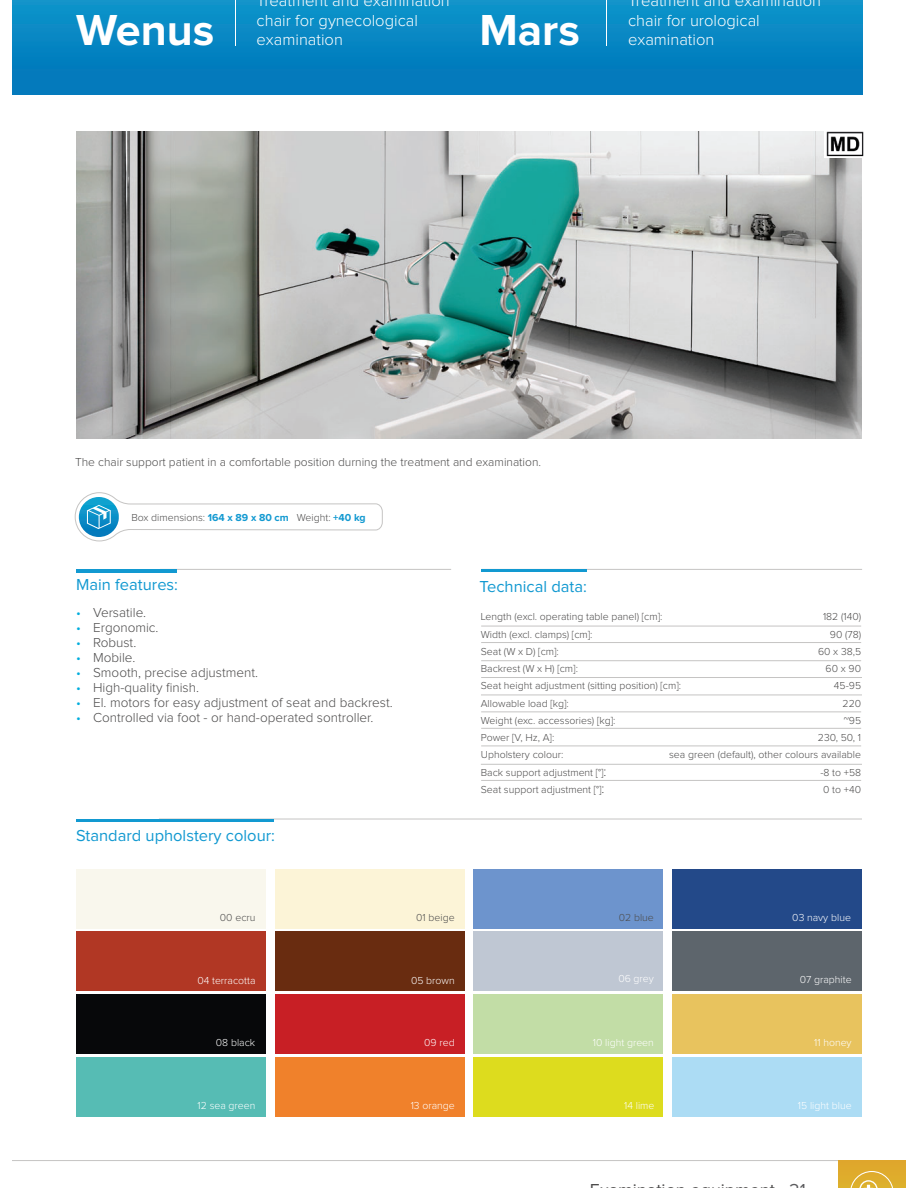
<style>
.page{position:relative;width:918px;height:1188px;background:#fff}
.page>*{position:absolute;margin:0;border:0;box-sizing:border-box;transform-origin:0 0}
.t1{font:700 45px "Proxima Nova";color:#fff}
.t2{font:300 16.5px/19.8px "Proxima Nova";color:#fff}
.t3{font:16.5px "Proxima Nova";color:#1299d1}
.t4{font:300 13.5px "Proxima Nova";color:#4d4c4c}
.t5{font:300 12px "Proxima Nova";color:#4d4c4c}
.t6{font:300 10.5px/17.2px "Proxima Nova";color:#4d4c4c}
.t7{font:300 10.5px "Proxima Nova";color:#fff}
.s1{font-weight:700;color:#1299d1}
.s2{color:#00addd}
.s3{font-size:13.5px}
</style>
<div class="page">
<div style="left:13px;top:0;width:850px;height:95px;background:linear-gradient(to bottom,#0d94ca,#0075b9)"></div>
<hr style="left:13px;top:1160px;width:892px;height:1px;background:#c5c4c3">
<div style="left:839px;top:1160px;width:66px;height:28px;background:#dfa92c"></div>
<svg style="left:850px;top:1171px;width:43px;height:17px"></svg>
<img style="left:76px;top:132px;width:786px;height:307px">
<hr style="left:235px;top:15px;width:1px;height:30px;background:#fff">
<hr style="left:606px;top:15px;width:1px;height:30px;background:#fff">
<hr style="left:235px;top:0;width:1px;height:38px;background:#fff">
<hr style="left:606px;top:0;width:1px;height:38px;background:#fff">
<hr style="left:160px;top:569px;width:291px;height:1px;background:#c5c4c3">
<hr style="left:76px;top:569px;width:101px;height:3px;background:#1299d1">
<hr style="left:481px;top:626px;width:380px;height:1px;background:#c5c4c3">
<hr style="left:481px;top:642px;width:380px;height:1px;background:#c5c4c3">
<hr style="left:481px;top:660px;width:380px;height:1px;background:#c5c4c3">
<hr style="left:481px;top:712px;width:380px;height:1px;background:#c5c4c3">
<hr style="left:481px;top:728px;width:380px;height:1px;background:#c5c4c3">
<hr style="left:481px;top:746px;width:380px;height:1px;background:#c5c4c3">
<hr style="left:481px;top:780px;width:380px;height:1px;background:#c5c4c3">
<hr style="left:481px;top:677px;width:381px;height:1px;background:#c5c4c3">
<hr style="left:481px;top:695px;width:381px;height:1px;background:#c5c4c3">
<hr style="left:482px;top:569px;width:380px;height:1px;background:#c5c4c3">
<hr style="left:481px;top:764px;width:381px;height:1px;background:#c5c4c3">
<svg style="left:75px;top:492px;width:308px;height:49px"></svg>
<hr style="left:481px;top:569px;width:105px;height:3px;background:#1299d1">
<hr style="left:159px;top:819px;width:703px;height:1px;background:#c5c4c3">
<hr style="left:76px;top:819px;width:198px;height:3px;background:#1299d1">
<div style="left:76px;top:869px;width:190px;height:59px;background:#f9f7ed"></div>
<div style="left:275px;top:869px;width:190px;height:59px;background:#fcf4d7"></div>
<div style="left:473px;top:869px;width:190px;height:59px;background:#6d94cd"></div>
<div style="left:672px;top:869px;width:190px;height:59px;background:#234989"></div>
<div style="left:76px;top:932px;width:190px;height:59px;background:#b13724"></div>
<div style="left:275px;top:932px;width:190px;height:59px;background:#692c10"></div>
<div style="left:473px;top:932px;width:190px;height:59px;background:#bfc7d3"></div>
<div style="left:672px;top:932px;width:190px;height:59px;background:#5d656c"></div>
<div style="left:76px;top:995px;width:190px;height:59px;background:#07080a"></div>
<div style="left:275px;top:995px;width:190px;height:59px;background:#c81f25"></div>
<div style="left:473px;top:995px;width:190px;height:59px;background:#c2dda6"></div>
<div style="left:672px;top:995px;width:190px;height:59px;background:#e8c35e"></div>
<div style="left:76px;top:1057px;width:190px;height:59px;background:#56bcb4"></div>
<div style="left:275px;top:1057px;width:190px;height:59px;background:#f0812b"></div>
<div style="left:473px;top:1057px;width:190px;height:59px;background:#dddc1e"></div>
<div style="left:672px;top:1057px;width:190px;height:59px;background:#acdcf4"></div>
<img style="left:824px;top:132px;width:40px;height:25px">
<h2 class="t2" style="left:257px;top:-8px;width:195px">Treatment and examination chair for gynecological examination</h2>
<h2 class="t2" style="left:628px;top:-8px;width:195px">Treatment and examination chair for urological examination</h2>
<h1 class="t1" style="left:76px;top:16px;width:139px">Wenus</h1>
<h1 class="t1" style="left:479px;top:16px;width:102px">Mars</h1>
<p class="t5" style="left:75px;top:458px;width:468px">The chair support patient in a comfortable position durning the treatment and examination.</p>
<p class="t6" style="left:131px;top:509px;width:236px">Box dimensions: <span class="s1">164 x 89 x 80 cm</span> Weight: <span class="s1">+40 kg</span></p>
<h2 class="t3" style="left:76px;top:579px;width:103px">Main features:</h2>
<p class="t4" style="left:76px;top:608px;width:72px"><span class="s2">•</span> Versatile.</p>
<p class="t4" style="left:76px;top:623px;width:84px"><span class="s2">•</span> Ergonomic.</p>
<p class="t4" style="left:76px;top:638px;width:62px"><span class="s2">•</span> Robust.</p>
<p class="t4" style="left:76px;top:653px;width:61px"><span class="s2">•</span> Mobile.</p>
<p class="t4" style="left:76px;top:668px;width:183px"><span class="s2">•</span> Smooth, precise adjustment.</p>
<p class="t4" style="left:76px;top:683px;width:124px"><span class="s2">•</span> High-quality finish.</p>
<p class="t4" style="left:76px;top:698px;width:318px"><span class="s2">•</span> El. motors for easy adjustment of seat and backrest.</p>
<p class="t4" style="left:76px;top:713px;width:299px"><span class="s2">•</span> Controlled via foot - or hand-operated sontroller.</p>
<h2 class="t3" style="left:76px;top:830px;width:200px">Standard upholstery colour:</h2>
<h2 class="t3" style="left:480px;top:582px;width:109px">Technical data:</h2>
<p class="t6" style="left:481px;top:609px;width:202px">Length (excl. operating table panel) [cm]:<br>Width (excl. clamps) [cm]:<br>Seat (W x D) [cm]:<br>Backrest (W x H) [cm]:<br>Seat height adjustment (sitting position) [cm]:<br>Allowable load [kg]:<br>Weight (exc. accessories) [kg]:<br>Power [V, Hz, A]:<br>Upholstery colour:<br>Back support adjustment [°]<span class="s3">:<br></span>Seat support adjustment [°]<span class="s3">:</span></p>
<p class="t6" style="left:669px;top:609px;width:194px;text-align:right">182 (140)<br>90 (78)<br>60 x 38,5<br>60 x 90<br>45-95<br>220<br>~95<br>230, 50, 1<br>sea green (default), other colours available -8 to +58<br>0 to +40</p>
<p class="t6" style="left:220px;top:910px;width:37px">00 ecru</p>
<p class="t6" style="left:416px;top:910px;width:40px">01 beige</p>
<p class="t6" style="left:619px;top:910px;width:37px">02 blue</p>
<p class="t7" style="left:792px;top:914px;width:60px">03 navy blue</p>
<p class="t7" style="left:197px;top:977px;width:60px">04 terracotta</p>
<p class="t7" style="left:411px;top:977px;width:45px">05 brown</p>
<p class="t7" style="left:618px;top:975px;width:37px">06 grey</p>
<p class="t7" style="left:800px;top:977px;width:53px">07 graphite</p>
<p class="t7" style="left:216px;top:1039px;width:41px">08 black</p>
<p class="t7" style="left:424px;top:1039px;width:32px">09 red</p>
<p class="t7" style="left:593px;top:1039px;width:62px">10 light green</p>
<p class="t7" style="left:814px;top:1039px;width:39px">11 honey</p>
<p class="t7" style="left:198px;top:1103px;width:59px">12 sea green</p>
<p class="t7" style="left:411px;top:1103px;width:46px">13 orange</p>
<p class="t7" style="left:624px;top:1103px;width:32px">14 lime</p>
<p class="t7" style="left:798px;top:1103px;width:55px">15 light blue</p>
</div>
